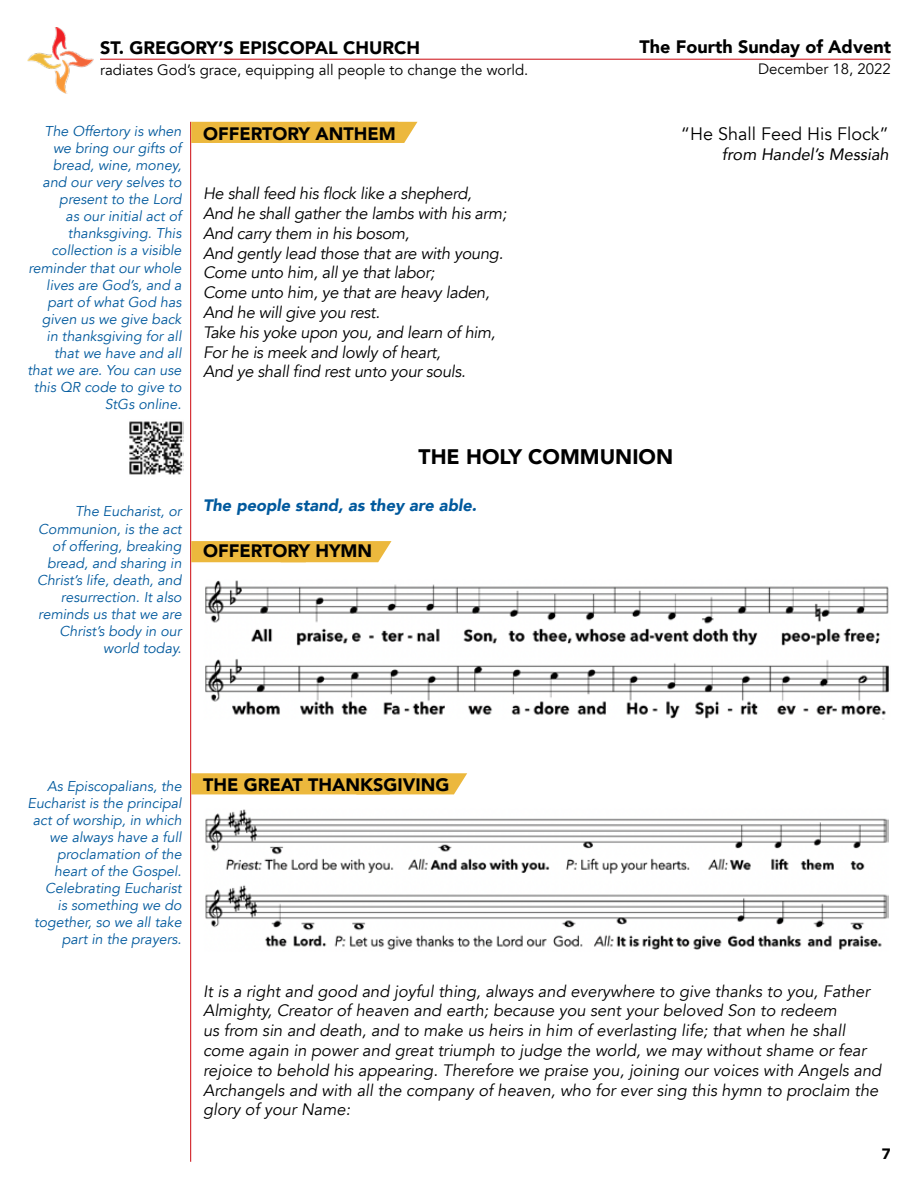
<style>
.page{position:relative;width:918px;height:1188px;background:#fff}
.page>*{position:absolute;margin:0;border:0;box-sizing:border-box;transform-origin:0 0}
.t1{font:900 21px "Avenir";color:#000}
.t2{font:900 18px "Avenir";color:#000}
.t3{font:18px "Avenir";color:#000}
.t4{font:italic 16.5px/19.8px "Avenir";color:#000}
.t5{font:italic 16.5px/19.8px "Avenir";letter-spacing:-.02em;color:#000}
.t6{font:italic 900 16.5px "Avenir";color:#00599d}
.t7{font:italic 16.5px "Avenir";color:#000}
.t8{font:15px "Avenir";color:#000}
.t9{font:900 15px "Avenir";color:#000}
.t10{font:italic 14.25px/17.1px "Avenir";color:#00599d;text-align:right}
</style>
<div class="page">
<img style="left:205px;top:809px;width:683px;height:141px">
<hr style="left:100px;top:59px;width:790px;height:1px;background:#d2232a">
<img style="left:27px;top:27px;width:96px;height:67px">
<hr style="left:190px;top:122px;width:1px;height:1040px;background:#d2232a">
<svg style="left:191px;top:773px;width:276px;height:21px;background:#ecba43"></svg>
<div style="left:191px;top:122px;width:227px;height:21px;background:#ecb83d"></div>
<img style="left:205px;top:580px;width:684px;height:139px">
<svg style="left:191px;top:541px;width:201px;height:21px;background:#ecba44"></svg>
<img style="left:129px;top:421px;width:55px;height:54px">
<p class="t2" style="left:100px;top:33px;width:321px">ST. GREGORY’S EPISCOPAL CHURCH</p>
<p class="t8" style="left:100px;top:61px;width:430px">radiates God’s grace, equipping all people to change the world.</p>
<p class="t2" style="left:639px;top:31px;width:253px">The Fourth Sunday of Advent</p>
<p class="t8" style="left:758px;top:60px;width:134px">December 18, 2022</p>
<p class="t10" style="left:28px;top:123px;width:155px">The Offertory is when we bring our gifts of bread, wine, money, and our very selves to present to the Lord<br>as our initial act of thanksgiving. This collection is a visible reminder that our whole lives are God’s, and a part of what God has given us we give back in thanksgiving for all that we have and all that we are. You can use this QR code to give to<br>StGs online.</p>
<p class="t10" style="left:37px;top:503px;width:146px">The Eucharist, or<br>Communion, is the act of offering, breaking bread, and sharing in<br>Christ’s life, death, and resurrection. It also reminds us that we are<br>Christ’s body in our world today.</p>
<p class="t2" style="left:203px;top:118px;width:194px">OFFERTORY ANTHEM</p>
<p class="t3" style="left:681px;top:123px;width:210px">“He Shall Feed His Flock”</p>
<p class="t7" style="left:722px;top:144px;width:168px">from Handel’s Messiah</p>
<p class="t5" style="left:203px;top:184px;width:305px">He shall feed his flock like a shepherd,<br>And he shall gather the lambs with his arm; And carry them in his bosom,<br>And gently lead those that are with young.<br>Come unto him, all ye that labor;<br>Come unto him, ye that are heavy laden, And he will give you rest.<br>Take his yoke upon you, and learn of him, For he is meek and lowly of heart,<br>And ye shall find rest unto your souls.</p>
<h1 class="t1" style="left:419px;top:438px;width:256px">THE HOLY COMMUNION</h1>
<p class="t6" style="left:203px;top:491px;width:275px">The people stand, as they are able.</p>
<p class="t2" style="left:203px;top:536px;width:171px">OFFERTORY HYMN</p>
<p class="t10" style="left:28px;top:777px;width:156px">As Episcopalians, the<br>Eucharist is the principal act of worship, in which we always have a full proclamation of the heart of the Gospel.<br>Celebrating Eucharist<br>is something we do together, so we all take part in the prayers.</p>
<p class="t2" style="left:203px;top:770px;width:248px">THE GREAT THANKSGIVING</p>
<p class="t4" style="left:203px;top:981px;width:680px">It is a right and good and joyful thing, always and everywhere to give thanks to you, Father Almighty, Creator of heaven and earth; because you sent your beloved Son to redeem<br>us from sin and death, and to make us heirs in him of everlasting life; that when he shall come again in power and great triumph to judge the world, we may without shame or fear rejoice to behold his appearing. Therefore we praise you, joining our voices with Angels and Archangels and with all the company of heaven, who for ever sing this hymn to proclaim the glory of your Name:</p>
<p class="t9" style="left:882px;top:1141px;width:10px">7</p>
</div>
